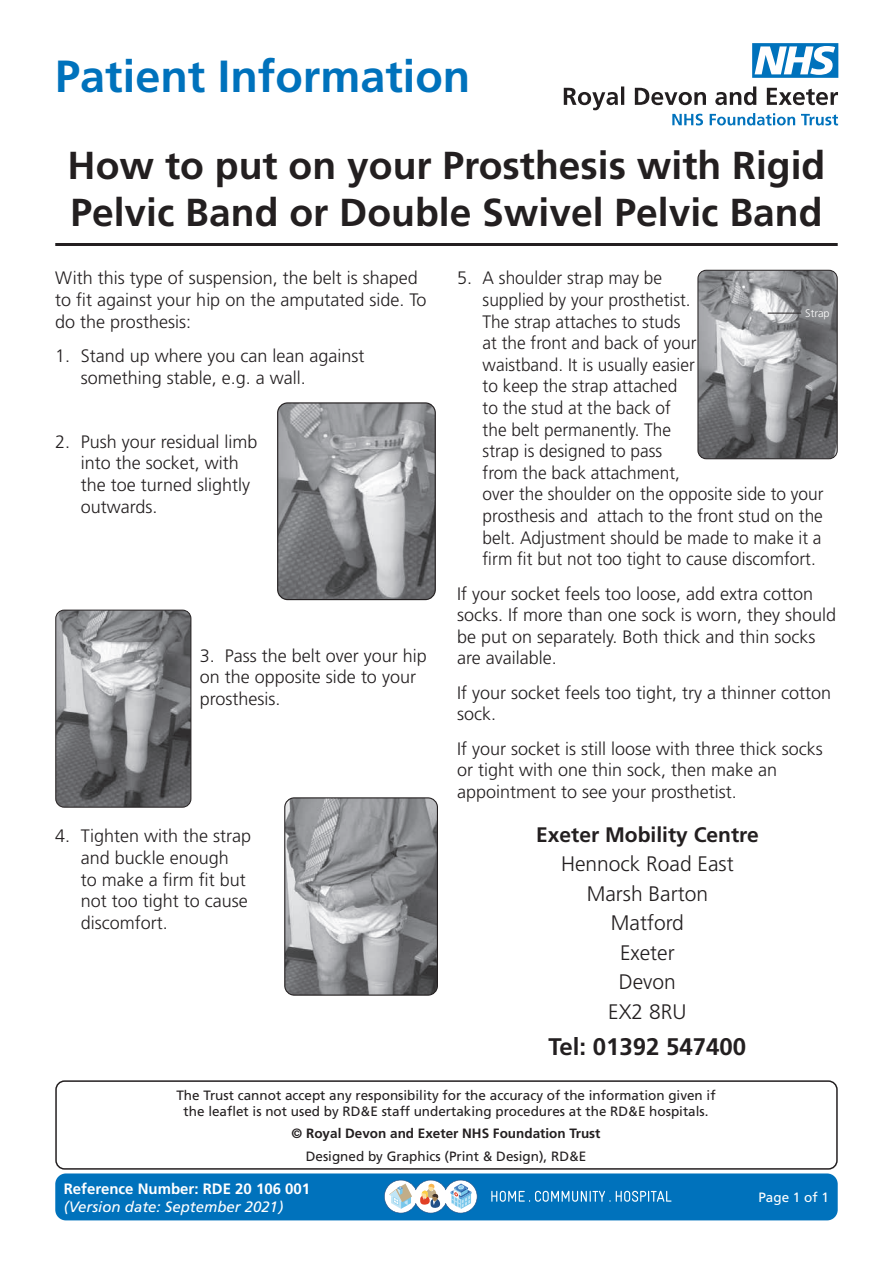
<style>
.page{position:relative;width:893px;height:1263px;background:#fff}
.page>*{position:absolute;margin:0;border:0;box-sizing:border-box;transform-origin:0 0}
.t1{font:700 45px "Frutiger";color:#0072bc}
.t2{font:700 39px/46.8px "Frutiger";color:#231f20}
.t3{font:700 24px "Frutiger";color:#231f20}
.t4{font:300 21px/29.5px "Frutiger";color:#231f20;text-align:center}
.t5{font:700 21px "Frutiger";color:#231f20}
.t6{font:300 18px/21.6px "Frutiger";color:#231f20}
.t7{font:700 15px "Frutiger";color:#fff}
.t8{font:italic 15px "Frutiger";color:#fff}
.t9{font:13.5px/16.2px "Frutiger";color:#231f20;text-align:center}
.t10{font:700 13.5px "Frutiger";color:#231f20}
.t11{font:13.5px "Frutiger";color:#fff}
.t12{font:300 10.95px "Frutiger";color:#fff}
</style>
<div class="page">
<div style="left:55px;top:1173px;width:783px;height:47px;background:#0072bc;border-radius:11px"></div>
<svg style="left:564px;top:86px;width:274px;height:39px"></svg>
<svg style="left:752px;top:43px;width:86px;height:35px"></svg>
<svg style="left:384px;top:1180px;width:93px;height:33px;background:#acc5d6"></svg>
<svg style="left:491px;top:1191px;width:180px;height:11px"></svg>
<div style="left:55px;top:1080px;width:783px;height:90px;border:2px solid #231f20;border-radius:9px"></div>
<hr style="left:55px;top:243px;width:783px;height:3px;background:#231f20">
<img style="left:278px;top:404px;width:157px;height:196px">
<div style="left:277px;top:402px;width:159px;height:198px;border:1px solid #231f20;border-radius:10px"></div>
<img style="left:56px;top:610px;width:135px;height:197px">
<div style="left:55px;top:610px;width:136px;height:198px;border:1px solid #231f20;border-radius:8px"></div>
<img style="left:286px;top:799px;width:150px;height:195px">
<div style="left:284px;top:797px;width:154px;height:199px;border:1px solid #231f20;border-radius:9px"></div>
<img style="left:698px;top:271px;width:139px;height:187px">
<div style="left:697px;top:270px;width:141px;height:189px;border:1px solid #231f20;border-radius:8px"></div>
<hr style="left:768px;top:313px;width:33px;height:1px;background:#231f20">
<h1 class="t1" style="left:55px;top:50px;width:417px">Patient Information</h1>
<h2 class="t2" style="left:68px;top:142px;width:759px">How to put on your Prosthesis with Rigid<br>Pelvic Band or Double Swivel Pelvic Band</h2>
<p class="t6" style="left:55px;top:267px;width:373px">With this type of suspension, the belt is shaped to fit against your hip on the amputated side. To do the prosthesis:</p>
<p class="t6" style="left:81px;top:345px;width:285px;text-indent:-26px">1. Stand up where you can lean against something stable, e.g. a wall.</p>
<p class="t6" style="left:81px;top:431px;width:178px;text-indent:-26px">2. Push your residual limb into the socket, with the toe turned slightly outwards.</p>
<p class="t6" style="left:200px;top:645px;width:229px">3. Pass the belt over your hip on the opposite side to your prosthesis.</p>
<p class="t6" style="left:81px;top:825px;width:172px;text-indent:-26px">4. Tighten with the strap and buckle enough<br>to make a firm fit but not too tight to cause discomfort.</p>
<p class="t6" style="left:483px;top:267px;width:342px;text-indent:-26px">5. A shoulder strap may be<br>supplied by your prosthetist.<br>The strap attaches to studs<br>at the front and back of your<br>waistband. It is usually easier<br>to keep the strap attached<br>to the stud at the back of<br>the belt permanently. The<br>strap is designed to pass<br>from the back attachment,<br>over the shoulder on the opposite side to your prosthesis and attach to the front stud on the belt. Adjustment should be made to make it a firm fit but not too tight to cause discomfort.</p>
<p class="t6" style="left:457px;top:582px;width:381px">If your socket feels too loose, add extra cotton socks. If more than one sock is worn, they should be put on separately. Both thick and thin socks are available.</p>
<p class="t6" style="left:457px;top:682px;width:376px">If your socket feels too tight, try a thinner cotton sock.</p>
<p class="t6" style="left:457px;top:738px;width:367px">If your socket is still loose with three thick socks or tight with one thin sock, then make an appointment to see your prosthetist.</p>
<p class="t5" style="left:536px;top:822px;width:224px">Exeter Mobility Centre</p>
<p class="t4" style="left:561px;top:849px;width:174px">Hennock Road East<br>Marsh Barton<br>Matford<br>Exeter<br>Devon<br>EX2 8RU</p>
<h3 class="t3" style="left:549px;top:1032px;width:199px">Tel: 01392 547400</h3>
<p class="t12" style="left:805px;top:307px;width:26px">Strap</p>
<p class="t9" style="left:176px;top:1087px;width:541px">The Trust cannot accept any responsibility for the accuracy of the information given if the leaflet is not used by RD&amp;E staff undertaking procedures at the RD&amp;E hospitals.</p>
<p class="t10" style="left:292px;top:1126px;width:310px">© Royal Devon and Exeter NHS Foundation Trust</p>
<p class="t9" style="left:306px;top:1148px;width:282px">Designed by Graphics (Print &amp; Design), RD&amp;E</p>
<p class="t7" style="left:64px;top:1180px;width:248px">Reference Number: RDE 20 106 001</p>
<p class="t8" style="left:64px;top:1198px;width:221px">(Version date: September 2021)</p>
<p class="t11" style="left:758px;top:1189px;width:72px">Page 1 of 1</p>
</div>
